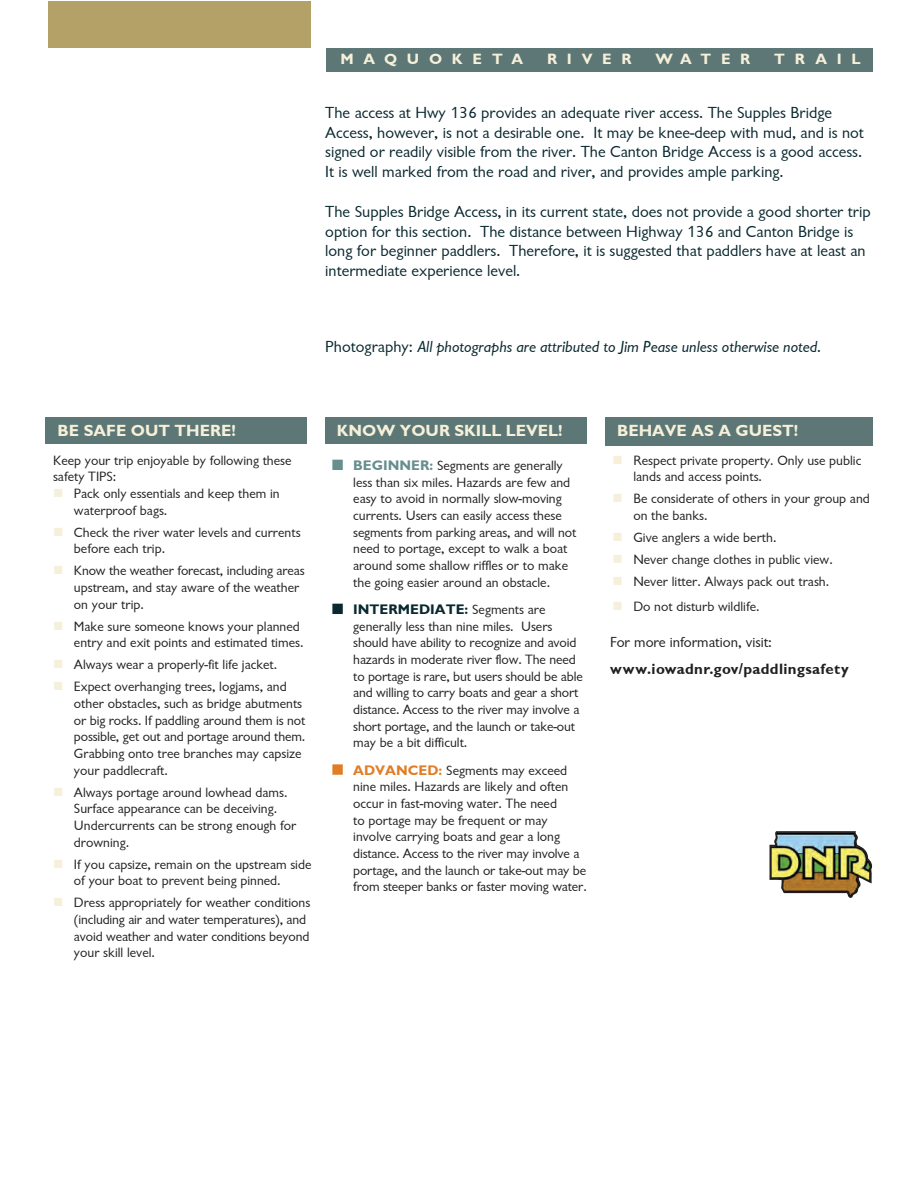
<style>
.page{position:relative;width:918px;height:1188px;background:#fff}
.page>*{position:absolute;margin:0;border:0;box-sizing:border-box;transform-origin:0 0}
.t1{font:16.5px/19.8px "Garrison Sans";color:#09282f}
.t2{font:16.5px "Garrison Sans ITALIC";color:#09282f}
.t3{font:16.2px "Garrison Sans BOLD";color:#f6f0da}
.t4{font:15px "Garrison Sans BOLD";letter-spacing:.025em;color:#231f20}
.t5{font:15px "Garrison Sans";color:#231f20}
.t6{font:15px "Garrison Sans BOLD";letter-spacing:.65em;color:#f6f0da}
.t7{font:13.95px/16.6px "Garrison Sans";color:#231f20}
.s1{font-family:"Garrison Sans"}
.s2{font-family:"Garrison Sans BOLD";color:#668f8e}
.s3{font-family:"Garrison Sans BOLD";color:#09282f}
.s4{font-family:"Garrison Sans BOLD";color:#e17e25}
</style>
<div class="page">
<div style="left:326px;top:48px;width:546px;height:23px;background:#5c7775"></div>
<div style="left:48px;top:1px;width:262px;height:70px;background:#b4a168"></div>
<div style="left:27px;top:48px;width:283px;height:23px;background:#fff"></div>
<img style="left:769px;top:831px;width:104px;height:67px">
<div style="left:46px;top:417px;width:261px;height:27px;background:#5c7775"></div>
<div style="left:325px;top:417px;width:262px;height:27px;background:#5c7775"></div>
<div style="left:605px;top:417px;width:267px;height:28px;background:#5c7775"></div>
<div style="left:332px;top:460px;width:11px;height:10px;border:2px solid #668f8e"></div>
<div style="left:332px;top:604px;width:11px;height:10px;border:2px solid #09282f"></div>
<div style="left:332px;top:764px;width:11px;height:11px;border:2px solid #e17e25"></div>
<svg style="left:334px;top:461px;width:8px;height:8px"></svg>
<svg style="left:334px;top:605px;width:8px;height:8px"></svg>
<svg style="left:334px;top:765px;width:8px;height:9px"></svg>
<p class="t6" style="left:341px;top:51px;width:184px">MAQUOKETA</p>
<p class="t6" style="left:547px;top:51px;width:86px">RIVER</p>
<p class="t6" style="left:655px;top:51px;width:97px">WATER</p>
<p class="t6" style="left:774px;top:51px;width:88px">TRAIL</p>
<p class="t1" style="left:325px;top:103px;width:540px">The access at Hwy 136 provides an adequate river access. The Supples Bridge Access, however, is not a desirable one. It may be knee-deep with mud, and is not signed or readily visible from the river. The Canton Bridge Access is a good access.<br>It is well marked from the road and river, and provides ample parking.</p>
<p class="t1" style="left:325px;top:202px;width:547px">The Supples Bridge Access, in its current state, does not provide a good shorter trip option for this section. The distance between Highway 136 and Canton Bridge is long for beginner paddlers. Therefore, it is suggested that paddlers have at least an intermediate experience level.</p>
<p class="t2" style="left:325px;top:338px;width:498px"><span class="s1">Photography:</span> All photographs are attributed to Jim Pease unless otherwise noted.</p>
<p class="t3" style="left:58px;top:422px;width:180px">BE SAFE OUT THERE!</p>
<p class="t7" style="left:53px;top:452px;width:240px">Keep your trip enjoyable by following these safety TIPS:</p>
<p class="t7" style="left:74px;top:486px;width:207px">Pack only essentials and keep them in waterproof bags.</p>
<p class="t7" style="left:74px;top:524px;width:228px">Check the river water levels and currents before each trip.</p>
<p class="t7" style="left:74px;top:563px;width:232px">Know the weather forecast, including areas upstream, and stay aware of the weather on your trip.</p>
<p class="t7" style="left:74px;top:618px;width:231px">Make sure someone knows your planned entry and exit points and estimated times.</p>
<p class="t7" style="left:74px;top:657px;width:205px">Always wear a properly-fit life jacket.</p>
<p class="t7" style="left:74px;top:679px;width:233px">Expect overhanging trees, logjams, and other obstacles, such as bridge abutments or big rocks. If paddling around them is not possible, get out and portage around them.<br>Grabbing onto tree branches may capsize your paddlecraft.</p>
<p class="t7" style="left:74px;top:784px;width:224px">Always portage around lowhead dams.<br>Surface appearance can be deceiving.<br>Undercurrents can be strong enough for drowning.</p>
<p class="t7" style="left:74px;top:856px;width:239px">If you capsize, remain on the upstream side of your boat to prevent being pinned.</p>
<p class="t7" style="left:74px;top:895px;width:238px">Dress appropriately for weather conditions (including air and water temperatures), and avoid weather and water conditions beyond your skill level.</p>
<p class="t3" style="left:337px;top:422px;width:227px">KNOW YOUR SKILL LEVEL!</p>
<p class="t7" style="left:353px;top:457px;width:225px"><span class="s2">BEGINNER:</span> Segments are generally less than six miles. Hazards are few and easy to avoid in normally slow-moving currents. Users can easily access these segments from parking areas, and will not need to portage, except to walk a boat around some shallow riffles or to make the going easier around an obstacle.</p>
<p class="t7" style="left:353px;top:601px;width:231px"><span class="s3">INTERMEDIATE:</span> Segments are generally less than nine miles. Users should have ability to recognize and avoid hazards in moderate river flow. The need to portage is rare, but users should be able and willing to carry boats and gear a short distance. Access to the river may involve a short portage, and the launch or take-out may be a bit difficult.</p>
<p class="t7" style="left:353px;top:762px;width:235px"><span class="s4">ADVANCED:</span> Segments may exceed nine miles. Hazards are likely and often occur in fast-moving water. The need<br>to portage may be frequent or may involve carrying boats and gear a long distance. Access to the river may involve a portage, and the launch or take-out may be from steeper banks or faster moving water.</p>
<p class="t3" style="left:617px;top:422px;width:183px">BEHAVE AS A GUEST!</p>
<p class="t7" style="left:633px;top:452px;width:229px">Respect private property. Only use public lands and access points.</p>
<p class="t7" style="left:633px;top:491px;width:238px">Be considerate of others in your group and on the banks.</p>
<p class="t7" style="left:633px;top:529px;width:145px">Give anglers a wide berth.</p>
<p class="t7" style="left:633px;top:551px;width:201px">Never change clothes in public view.</p>
<p class="t7" style="left:633px;top:573px;width:197px">Never litter. Always pack out trash.</p>
<p class="t7" style="left:633px;top:598px;width:128px">Do not disturb wildlife.</p>
<p class="t5" style="left:610px;top:634px;width:163px">For more information, visit:</p>
<p class="t4" style="left:610px;top:660px;width:240px">www.iowadnr.gov/paddlingsafety</p>
</div>
